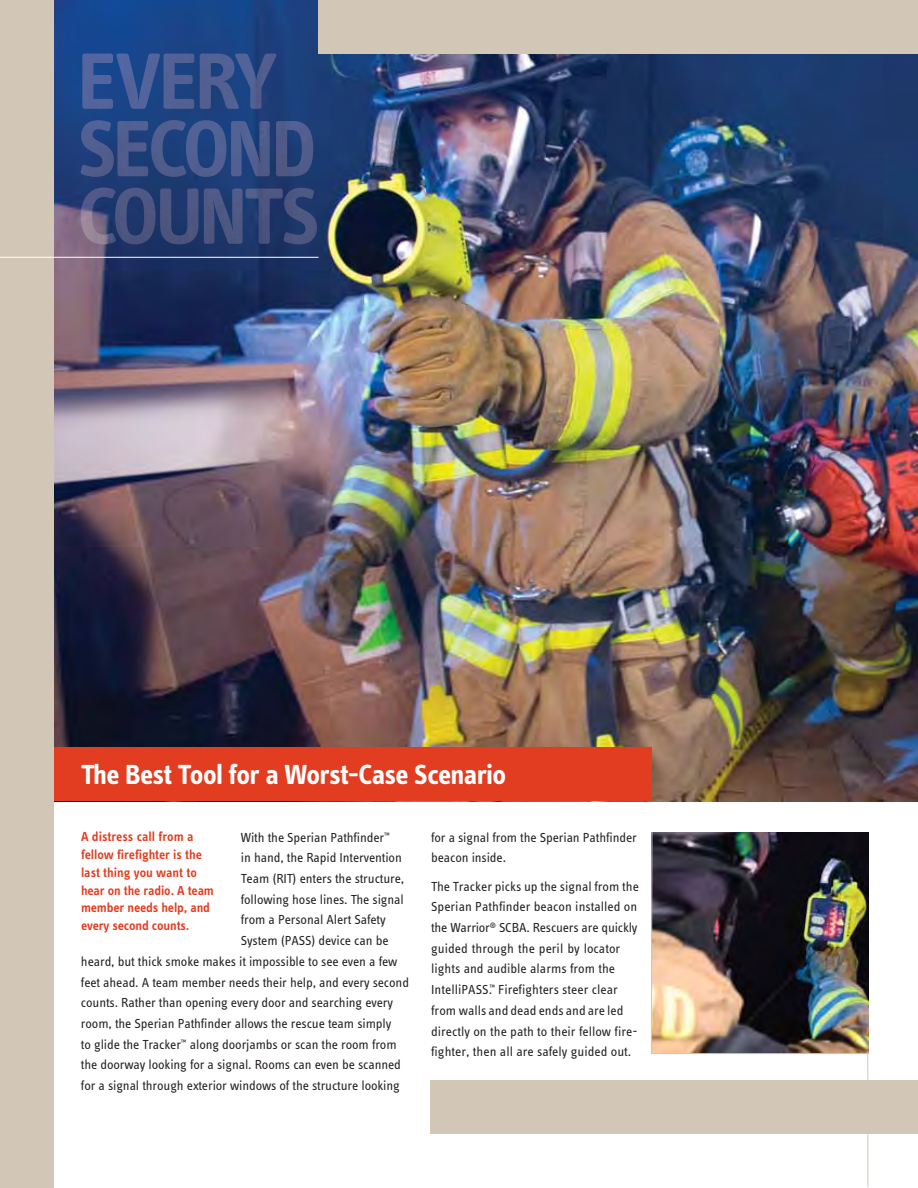
<style>
.page{position:relative;width:918px;height:1188px;background:#fff}
.page>*{position:absolute;margin:0;border:0;box-sizing:border-box;transform-origin:0 0}
.t1{font:28.5px "Info Text Bold Tf";letter-spacing:-.025em;color:#fff}
.t2{font:13.5px/20.7px "Info Text Regular Tf";letter-spacing:-.01em;color:#231f20}
.t3{font:13.5px/17.7px "Info Text Semibold Tf";letter-spacing:-.005em;color:#e23d21}
</style>
<div class="page">
<img style="left:54px;top:0;width:864px;height:801px">
<div style="left:0;top:0;width:54px;height:1188px;background:#d2c7b6"></div>
<div style="left:54px;top:747px;width:597px;height:54px;background:#e23d21"></div>
<div style="left:431px;top:1080px;width:487px;height:54px;background:#d2c7b6"></div>
<img style="left:82px;top:54px;width:31px;height:55px">
<img style="left:116px;top:54px;width:44px;height:55px">
<img style="left:164px;top:54px;width:30px;height:55px">
<img style="left:200px;top:54px;width:35px;height:55px">
<img style="left:235px;top:54px;width:42px;height:55px">
<img style="left:80px;top:120px;width:34px;height:57px">
<img style="left:117px;top:121px;width:31px;height:55px">
<img style="left:151px;top:120px;width:162px;height:57px">
<img style="left:81px;top:188px;width:75px;height:56px">
<img style="left:160px;top:189px;width:38px;height:55px">
<img style="left:204px;top:189px;width:39px;height:55px">
<img style="left:246px;top:188px;width:71px;height:56px">
<hr style="left:0;top:257px;width:319px;height:1px;background:#fff">
<div style="left:319px;top:0;width:599px;height:54px;background:#d2c7b6"></div>
<img style="left:651px;top:832px;width:218px;height:355px">
<h1 class="t1" style="left:81px;top:763px;width:427px">The Best Tool for a Worst-Case Scenario</h1>
<p class="t3" style="left:81px;top:829px;width:134px">A distress call from a fellow firefighter is the last thing you want to hear on the radio. A team member needs help, and every second counts.</p>
<p class="t2" style="left:241px;top:828px;width:151px">With the Sperian Pathfinder<sup>™</sup></p>
<p class="t2" style="left:241px;top:849px;width:163px">in hand, the Rapid Intervention</p>
<p class="t2" style="left:241px;top:869px;width:165px">Team (RIT) enters the structure,</p>
<p class="t2" style="left:241px;top:890px;width:164px">following hose lines. The signal</p>
<p class="t2" style="left:241px;top:911px;width:146px">from a Personal Alert Safety</p>
<p class="t2" style="left:241px;top:931px;width:149px">System (PASS) device can be</p>
<p class="t2" style="left:81px;top:952px;width:318px">heard, but thick smoke makes it impossible to see even a few</p>
<p class="t2" style="left:81px;top:973px;width:330px">feet ahead. A team member needs their help, and every second</p>
<p class="t2" style="left:81px;top:993px;width:314px">counts. Rather than opening every door and searching every</p>
<p class="t2" style="left:81px;top:1014px;width:312px">room, the Sperian Pathfinder allows the rescue team simply</p>
<p class="t2" style="left:81px;top:1035px;width:317px">to glide the Tracker<sup>™</sup> along doorjambs or scan the room from</p>
<p class="t2" style="left:81px;top:1056px;width:322px">the doorway looking for a signal. Rooms can even be scanned</p>
<p class="t2" style="left:81px;top:1076px;width:320px">for a signal through exterior windows of the structure looking</p>
<p class="t2" style="left:431px;top:828px;width:207px">for a signal from the Sperian Pathfinder beacon inside.</p>
<p class="t2" style="left:431px;top:877px;width:209px">The Tracker picks up the signal from the Sperian Pathfinder beacon installed on the Warrior<sup>®</sup> SCBA. Rescuers are quickly guided through the peril by locator lights and audible alarms from the IntelliPASS.<sup>™</sup> Firefighters steer clear from walls and dead ends and are led directly on the path to their fellow fire - fighter, then all are safely guided out.</p>
</div>
